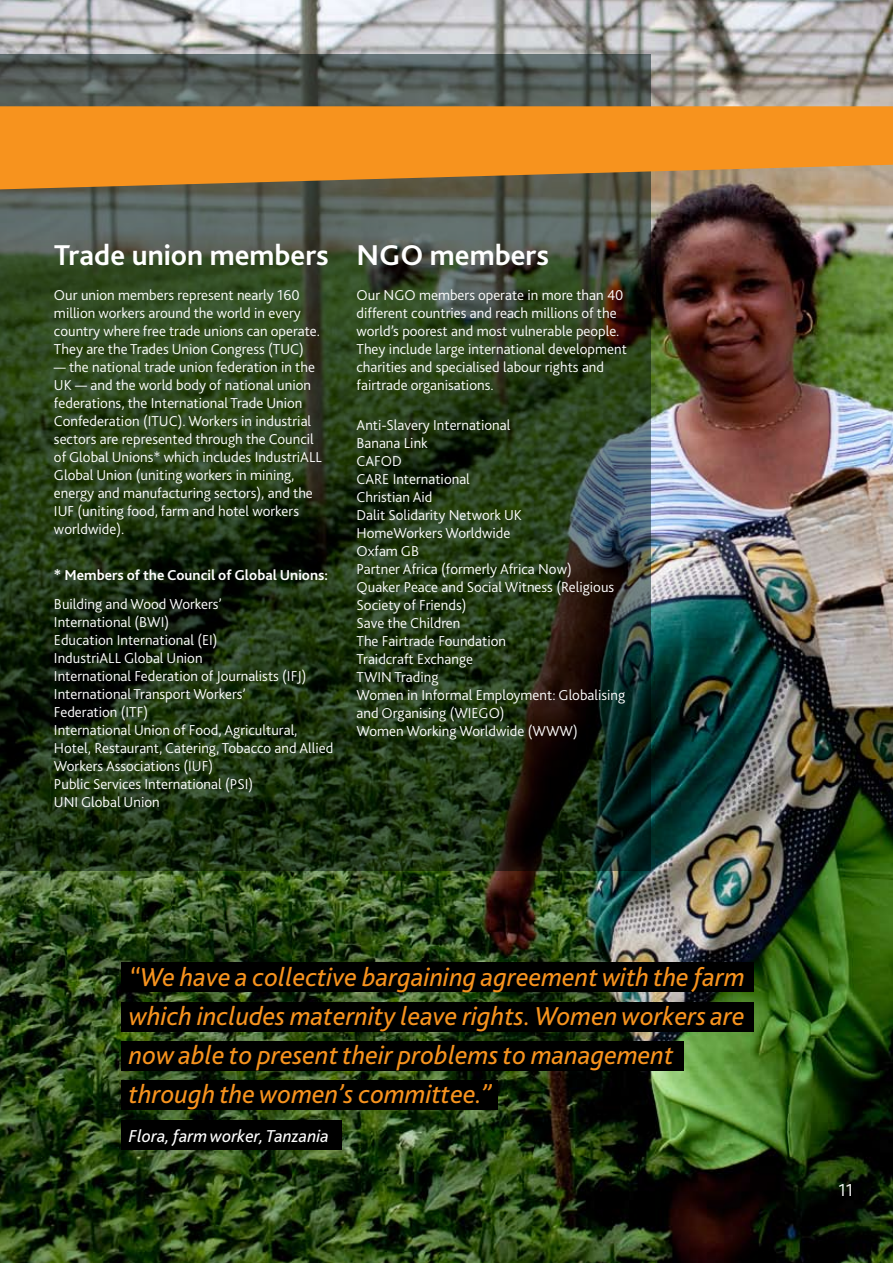
<style>
.page{position:relative;width:893px;height:1263px;background:#fff}
.page>*{position:absolute;margin:0;border:0;box-sizing:border-box;transform-origin:0 0}
.t1{font:700 30px "Bliss 2";color:#fff}
.t2{font:italic 27px/39px "Bliss 2";color:#f7931e}
.t3{font:italic 18px "Bliss 2";color:#fff}
.t4{font:300 18px "Bliss 2";color:#fff}
.t5{font:300 15px/18px "Bliss 2";color:#fff}
.t6{font:700 15px "Bliss 2";color:#fff}
</style>
<div class="page">
<img style="left:0;top:0;width:893px;height:1263px">
<svg style="left:0;top:54px;width:651px;height:816px;background:#2b3c23"></svg>
<svg style="left:0;top:106px;width:893px;height:83px;background:#e58e27"></svg>
<div style="left:121px;top:962px;width:633px;height:30px;background:#000"></div>
<div style="left:121px;top:1002px;width:633px;height:29px;background:#000"></div>
<div style="left:121px;top:1041px;width:562px;height:30px;background:#000"></div>
<div style="left:121px;top:1080px;width:376px;height:30px;background:#000"></div>
<div style="left:121px;top:1120px;width:221px;height:29px;background:#000"></div>
<h1 class="t1" style="left:54px;top:236px;width:496px">Trade union members NGO members</h1>
<p class="t5" style="left:54px;top:285px;width:268px">Our union members represent nearly 160 million workers around the world in every country where free trade unions can operate.<br>They are the Trades Union Congress (TUC)</p>
<p class="t5" style="left:54px;top:357px;width:269px">— the national trade union federation in the UK — and the world body of national union federations, the International Trade Union Confederation (ITUC). Workers in industrial sectors are represented through the Council of Global Unions* which includes IndustriALL Global Union (uniting workers in mining, energy and manufacturing sectors), and the IUF (uniting food, farm and hotel workers worldwide).</p>
<p class="t6" style="left:54px;top:566px;width:275px">* Members of the Council of Global Unions:</p>
<p class="t5" style="left:54px;top:595px;width:281px">Building and Wood Workers’<br>International (BWI)<br>Education International (EI)<br>IndustriALL Global Union<br>International Federation of Journalists (IFJ)<br>International Transport Workers’<br>Federation (ITF)<br>International Union of Food, Agricultural,<br>Hotel, Restaurant, Catering, Tobacco and Allied<br>Workers Associations (IUF)<br>Public Services International (PSI)<br>UNI Global Union</p>
<p class="t5" style="left:357px;top:285px;width:272px">Our NGO members operate in more than 40 different countries and reach millions of the world’s poorest and most vulnerable people.<br>They include large international development charities and specialised labour rights and fairtrade organisations.</p>
<p class="t5" style="left:357px;top:416px;width:270px">Anti-Slavery International<br>Banana Link<br>CAFOD<br>CARE International<br>Christian Aid<br>Dalit Solidarity Network UK<br>HomeWorkers Worldwide<br>Oxfam GB<br>Partner Africa (formerly Africa Now)<br>Quaker Peace and Social Witness (Religious<br>Society of Friends)<br>Save the Children<br>The Fairtrade Foundation<br>Traidcraft Exchange<br>TWIN Trading<br>Women in Informal Employment: Globalising and Organising (WIEGO)<br>Women Working Worldwide (WWW)</p>
<h2 class="t2" style="left:129px;top:956px;width:617px">“We have a collective bargaining agreement with the farm which includes maternity leave rights. Women workers are now able to present their problems to management through the women’s committee.”</h2>
<p class="t3" style="left:129px;top:1124px;width:201px">Flora, farm worker, Tanzania</p>
<p class="t4" style="left:839px;top:1179px;width:16px">11</p>
</div>
